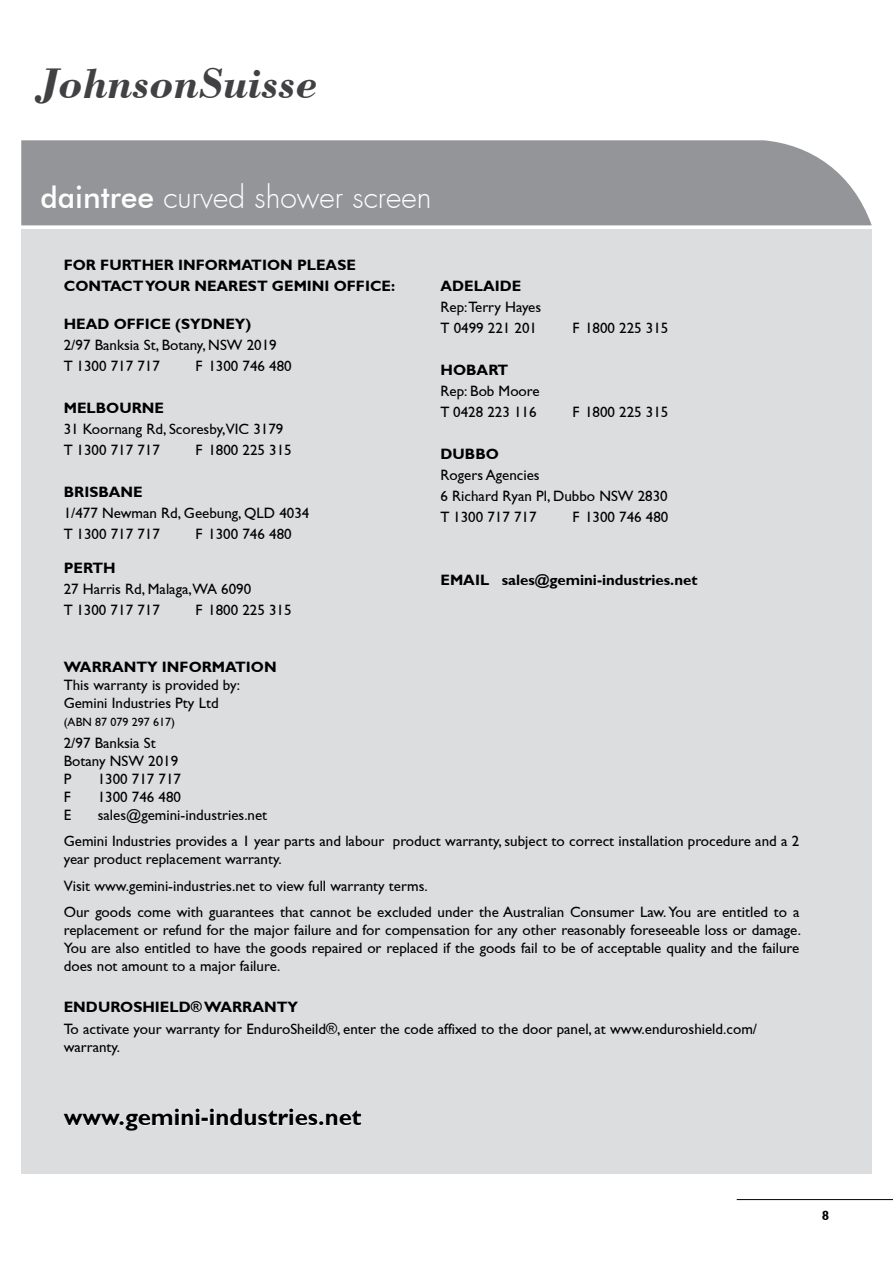
<style>
.page{position:relative;width:893px;height:1263px;background:#fff}
.page>*{position:absolute;margin:0;border:0;box-sizing:border-box;transform-origin:0 0}
.t1{font:italic 700 45px "Bodoni BT";color:#414042}
.t2{font:300 30px "Futura";color:#fff}
.t3{font:700 24px "Gill Sans";color:#000}
.t4{font:15px/21px "Gill Sans";color:#000}
.t5{font:700 15px/21px "Gill Sans";color:#000}
.t6{font:700 13.5px "Gill Sans";color:#000}
.t7{font:12px "Gill Sans";color:#000}
.s1{font-family:"Futura BT";font-weight:500}
</style>
<div class="page">
<div style="left:21px;top:140px;width:851px;height:85px;background:#939598"></div>
<hr style="left:737px;top:1199px;width:156px;height:1px;background:#000">
<div style="left:21px;top:230px;width:851px;height:944px;background:#dcddde"></div>
<svg style="left:63px;top:1108px;width:299px;height:22px"></svg>
<h1 class="t1" style="left:40px;top:55px;width:281px">JohnsonSuisse</h1>
<h2 class="t2" style="left:40px;top:178px;width:393px"><span class="s1">daintree</span> curved shower screen</h2>
<p class="t5" style="left:64px;top:254px;width:333px">FOR FURTHER INFORMATION PLEASE<br>CONTACT YOUR NEAREST GEMINI OFFICE:</p>
<p class="t5" style="left:64px;top:313px;width:189px">HEAD OFFICE (SYDNEY)</p>
<p class="t4" style="left:64px;top:334px;width:214px">2/97 Banksia St, Botany, NSW 2019<br>T 1300 717 717</p>
<p class="t4" style="left:196px;top:355px;width:98px">F 1300 746 480</p>
<p class="t5" style="left:64px;top:397px;width:102px">MELBOURNE</p>
<p class="t4" style="left:64px;top:418px;width:221px">31 Koornang Rd, Scoresby,VIC 3179<br>T 1300 717 717</p>
<p class="t4" style="left:196px;top:439px;width:98px">F 1800 225 315</p>
<p class="t5" style="left:64px;top:481px;width:81px">BRISBANE</p>
<p class="t4" style="left:64px;top:502px;width:247px">1/477 Newman Rd, Geebung, QLD 4034<br>T 1300 717 717</p>
<p class="t4" style="left:196px;top:523px;width:98px">F 1300 746 480</p>
<p class="t5" style="left:64px;top:557px;width:53px">PERTH</p>
<p class="t4" style="left:64px;top:578px;width:189px">27 Harris Rd, Malaga,WA 6090<br>T 1300 717 717</p>
<p class="t4" style="left:196px;top:599px;width:98px">F 1800 225 315</p>
<p class="t5" style="left:64px;top:656px;width:215px">WARRANTY INFORMATION</p>
<p class="t4" style="left:64px;top:675px;width:178px;line-height:18px">This warranty is provided by:<br>Gemini Industries Pty Ltd</p>
<p class="t7" style="left:64px;top:715px;width:113px">(ABN 87 079 297 617)</p>
<p class="t4" style="left:64px;top:734px;width:116px;line-height:18px">2/97 Banksia St<br>Botany NSW 2019<br>P</p>
<p class="t4" style="left:98px;top:768px;width:85px">1300 717 717</p>
<p class="t5" style="left:441px;top:275px;width:82px">ADELAIDE</p>
<p class="t4" style="left:441px;top:296px;width:102px">Rep:Terry Hayes<br>T 0499 221 201</p>
<p class="t5" style="left:441px;top:359px;width:69px">HOBART</p>
<p class="t4" style="left:441px;top:380px;width:101px">Rep: Bob Moore<br>T 0428 223 116</p>
<p class="t4" style="left:572px;top:317px;width:98px">F 1800 225 315</p>
<p class="t4" style="left:572px;top:401px;width:98px">F 1800 225 315</p>
<p class="t5" style="left:440px;top:443px;width:60px">DUBBO</p>
<p class="t4" style="left:440px;top:464px;width:229px">Rogers Agencies<br>6 Richard Ryan Pl, Dubbo NSW 2830<br>T 1300 717 717</p>
<p class="t4" style="left:572px;top:506px;width:98px">F 1300 746 480</p>
<p class="t5" style="left:440px;top:569px;width:258px">EMAIL sales@gemini-industries.net</p>
<p class="t4" style="left:64px;top:786px;width:9px">F</p>
<p class="t4" style="left:98px;top:786px;width:85px">1300 746 480</p>
<p class="t4" style="left:64px;top:804px;width:9px">E</p>
<p class="t4" style="left:64px;top:801px;width:737px;line-height:26.5px;text-indent:34px">sales@gemini-industries.net<br>Gemini Industries provides a 1 year parts and labour product warranty, subject to correct installation procedure and a 2</p>
<p class="t4" style="left:64px;top:846px;width:737px;line-height:26.5px">year product replacement warranty.<br>Visit www.gemini-industries.net to view full warranty terms.<br>Our goods come with guarantees that cannot be excluded under the Australian Consumer Law. You are entitled to a</p>
<p class="t4" style="left:64px;top:921px;width:739px;line-height:18px;text-align:justify">replacement or refund for the major failure and for compensation for any other reasonably foreseeable loss or damage.<br>You are also entitled to have the goods repaired or replaced if the goods fail to be of acceptable quality and the failure does not amount to a major failure.</p>
<p class="t5" style="left:64px;top:996px;width:236px">ENDUROSHIELD® WARRANTY</p>
<p class="t4" style="left:64px;top:1020px;width:695px;line-height:18px">To activate your warranty for EnduroSheild®, enter the code affixed to the door panel, at www.enduroshield.com/ warranty.</p>
<h3 class="t3" style="left:64px;top:1102px;width:299px">www.gemini-industries.net</h3>
<p class="t6" style="left:822px;top:1208px;width:9px">8</p>
</div>
